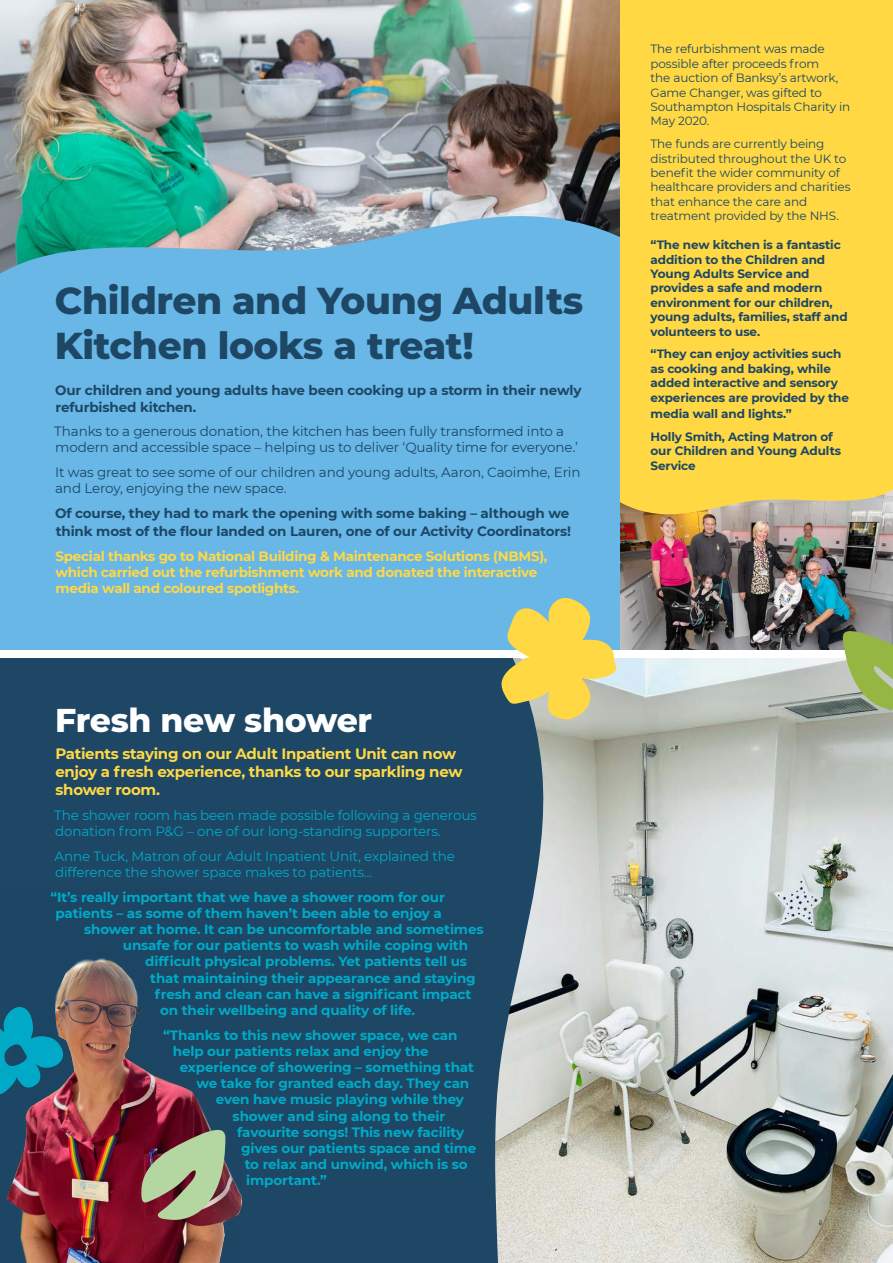
<style>
.page{position:relative;width:893px;height:1263px;background:#fff}
.page>*{position:absolute;margin:0;border:0;box-sizing:border-box;transform-origin:0 0}
.t1{font:800 37.5px/45px "Montserrat";letter-spacing:-.01em;color:#1d4765}
.t2{font:800 33px "Montserrat";letter-spacing:-.01em;color:#fff}
.t3{font:700 15px/18px "Montserrat";letter-spacing:-.02em;color:#ffd844}
.t4{font:700 13.5px "Montserrat";letter-spacing:-.01em;color:#00aac6}
.t5{font:13.5px/16.2px "Montserrat";letter-spacing:-.01em;color:#1d4765}
.t6{font:700 13.5px/16.2px "Montserrat";letter-spacing:-.01em;color:#1d4765}
.t7{font:13.5px/16.2px "Montserrat";letter-spacing:-.01em;color:#00aac6}
.t8{font:700 13.5px/16.2px "Montserrat";letter-spacing:-.02em;color:#ffd844}
.t9{font:700 12px/14.4px "Montserrat";letter-spacing:-.01em;color:#1d4765}
.t10{font:12px/14.4px "Montserrat";letter-spacing:-.01em;color:#1d4765}
</style>
<div class="page">
<img style="left:550px;top:658px;width:343px;height:605px">
<div style="left:0;top:658px;width:425px;height:604px;background:#1d4765"></div>
<svg style="left:317px;top:658px;width:233px;height:605px;fill:#1d4765"></svg>
<div style="left:0;top:0;width:893px;height:650px;background:#68b7e7"></div>
<img style="left:0;top:0;width:621px;height:274px">
<svg style="left:1px;top:211px;width:620px;height:168px"></svg>
<div style="left:621px;top:0;width:272px;height:650px;background:#ffd844"></div>
<svg style="left:500px;top:598px;width:116px;height:122px"></svg>
<img style="left:621px;top:516px;width:272px;height:134px">
<svg style="left:621px;top:489px;width:272px;height:27px"></svg>
<svg style="left:841px;top:631px;width:52px;height:79px;background:#98b063"></svg>
<img style="left:0;top:1086px;width:242px;height:177px">
<img style="left:11px;top:958px;width:170px;height:169px">
<svg style="left:0;top:1006px;width:64px;height:90px"></svg>
<svg style="left:141px;top:1130px;width:86px;height:90px;background:#968972"></svg>
<h1 class="t1" style="left:55px;top:276px;width:530px">Children and Young Adults<br>Kitchen looks a treat!</h1>
<p class="t6" style="left:55px;top:382px;width:528px">Our children and young adults have been cooking up a storm in their newly refurbished kitchen.</p>
<p class="t5" style="left:54px;top:423px;width:525px">Thanks to a generous donation, the kitchen has been fully transformed into a modern and accessible space – helping us to deliver ‘Quality time for everyone.’</p>
<p class="t5" style="left:55px;top:464px;width:527px">It was great to see some of our children and young adults, Aaron, Caoimhe, Erin and Leroy, enjoying the new space.</p>
<p class="t6" style="left:55px;top:504px;width:517px;line-height:18px">Of course, they had to mark the opening with some baking – although we think most of the flour landed on Lauren, one of our Activity Coordinators!</p>
<p class="t8" style="left:55px;top:547px;width:493px">Special thanks go to National Building &amp; Maintenance Solutions (NBMS), which carried out the refurbishment work and donated the interactive media wall and coloured spotlights.</p>
<h2 class="t2" style="left:55px;top:696px;width:318px">Fresh new shower</h2>
<p class="t3" style="left:55px;top:744px;width:409px">Patients staying on our Adult Inpatient Unit can now enjoy a fresh experience, thanks to our sparkling new shower room.</p>
<p class="t7" style="left:54px;top:806px;width:424px">The shower room has been made possible following a generous donation from P&amp;G – one of our long-standing supporters.</p>
<p class="t7" style="left:55px;top:847px;width:402px">Anne Tuck, Matron of our Adult Inpatient Unit, explained the difference the shower space makes to patients…</p>
<p class="t4" style="left:51px;top:887px;width:396px">“It’s really important that we have a shower room for our</p>
<p class="t4" style="left:56px;top:903px;width:388px">patients – as some of them haven’t been able to enjoy a</p>
<p class="t4" style="left:84px;top:919px;width:401px">shower at home. It can be uncomfortable and sometimes</p>
<p class="t4" style="left:123px;top:935px;width:347px">unsafe for our patients to wash while coping with</p>
<p class="t4" style="left:145px;top:952px;width:323px">difficult physical problems. Yet patients tell us</p>
<p class="t4" style="left:150px;top:968px;width:327px">that maintaining their appearance and staying</p>
<p class="t4" style="left:155px;top:984px;width:318px">fresh and clean can have a significant impact</p>
<p class="t4" style="left:160px;top:1000px;width:256px">on their wellbeing and quality of life.</p>
<p class="t4" style="left:163px;top:1025px;width:296px">“Thanks to this new shower space, we can</p>
<p class="t4" style="left:173px;top:1041px;width:257px">help our patients relax and enjoy the</p>
<p class="t4" style="left:180px;top:1057px;width:296px">experience of showering – something that</p>
<p class="t4" style="left:196px;top:1074px;width:274px">we take for granted each day. They can</p>
<p class="t4" style="left:216px;top:1090px;width:250px">even have music playing while they</p>
<p class="t4" style="left:233px;top:1106px;width:214px">shower and sing along to their</p>
<p class="t4" style="left:237px;top:1122px;width:228px">favourite songs! This new facility</p>
<p class="t4" style="left:241px;top:1138px;width:237px">gives our patients space and time</p>
<p class="t4" style="left:245px;top:1155px;width:224px">to relax and unwind, which is so</p>
<p class="t4" style="left:246px;top:1171px;width:82px">important.”</p>
<p class="t10" style="left:650px;top:41px;width:201px">The refurbishment was made possible after proceeds from<br>the auction of Banksy’s artwork,<br>Game Changer, was gifted to<br>Southampton Hospitals Charity in<br>May 2020.</p>
<p class="t10" style="left:650px;top:136px;width:202px">The funds are currently being distributed throughout the UK to benefit the wider community of healthcare providers and charities that enhance the care and treatment provided by the NHS.</p>
<p class="t9" style="left:650px;top:237px;width:199px">“The new kitchen is a fantastic addition to the Children and<br>Young Adults Service and provides a safe and modern environment for our children, young adults, families, staff and volunteers to use.</p>
<p class="t9" style="left:650px;top:346px;width:200px">“They can enjoy activities such as cooking and baking, while added interactive and sensory experiences are provided by the</p>
<p class="t9" style="left:650px;top:401px;width:184px;line-height:23px">media wall and lights.”<br>Holly Smith, Acting Matron of</p>
<p class="t9" style="left:650px;top:443px;width:192px">our Children and Young Adults<br>Service</p>
</div>
